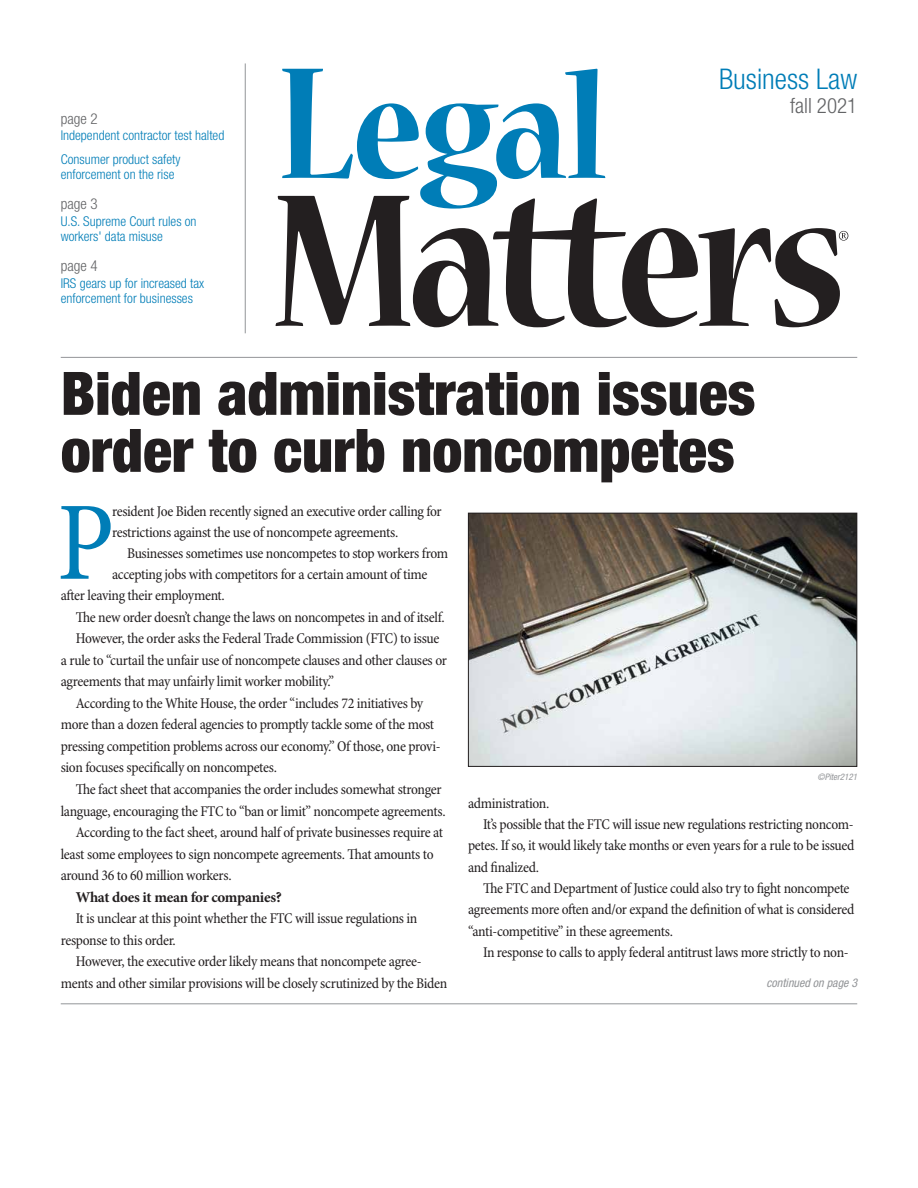
<style>
.page{position:relative;width:918px;height:1188px;background:#fff}
.page>*{position:absolute;margin:0;border:0;box-sizing:border-box;transform-origin:0 0}
.Body_text_with_DropC{font:condensed 113.1px "Minion Pro";color:#007db7}
.Story_Title_-_large{font:900 condensed 60px/57px "Helvetica Neue LT Std";color:#231f20}
.t1{font:300 condensed 28.5px "Helvetica Neue LT Std";color:#007db7}
.t2{font:300 condensed 21px "Helvetica Neue LT Std";color:#636466}
.Body_Text{font:condensed 15px/21.6px "Minion Pro";letter-spacing:-.025em;color:#231f20}
.Body_text_with_DropC-2{font:condensed 15px/21px "Minion Pro";letter-spacing:-.025em;color:#231f20}
.Body_Text-2{font:700 15px "Minion Pro";letter-spacing:-.02em;color:#231f20}
.TOC_-_Page{font:300 condensed 15px "Helvetica Neue LT Std";color:#636466}
.TOC_-_title_BLUE{font:300 condensed 13.5px/15px "Helvetica Neue LT Std";color:#007db7}
.TOC_-_title_BLUE-2{font:italic condensed 12px "Helvetica Neue LT Std";color:#939598}
.TOC_-_title_BLUE-3{font:italic condensed 9px "Helvetica Neue LT Std";color:#939598}
</style>
<div class="page">
<svg style="left:276px;top:196px;width:572px;height:131px"></svg>
<svg style="left:282px;top:69px;width:323px;height:140px"></svg>
<hr style="left:245px;top:63px;width:1px;height:270px;background:#939598">
<hr style="left:61px;top:357px;width:796px;height:1px;background:#939598">
<hr style="left:61px;top:1003px;width:796px;height:1px;background:#939598">
<img style="left:470px;top:515px;width:385px;height:250px">
<div style="left:468px;top:513px;width:389px;height:254px;border:1px solid #231f20"></div>
<p class="TOC_-_Page" style="left:61px;top:110px;width:38px">page 2</p>
<p class="TOC_-_title_BLUE" style="left:61px;top:128px;width:165px">Independent contractor test halted</p>
<p class="TOC_-_title_BLUE" style="left:61px;top:152px;width:121px">Consumer product safety enforcement on the rise</p>
<p class="TOC_-_Page" style="left:61px;top:195px;width:38px">page 3</p>
<p class="TOC_-_title_BLUE" style="left:61px;top:214px;width:137px">U.S. Supreme Court rules on workers' data misuse</p>
<p class="TOC_-_Page" style="left:61px;top:257px;width:38px">page 4</p>
<p class="TOC_-_title_BLUE" style="left:61px;top:275px;width:145px">IRS gears up for increased tax enforcement for businesses</p>
<h3 class="t1" style="left:719px;top:63px;width:140px">Business Law</h3>
<h3 class="t2" style="left:790px;top:93px;width:69px">fall 2021</h3>
<p class="Story_Title_-_large" style="left:61px;top:364px;width:696px">Biden administration issues order to curb noncompetes</p>
<p class="Body_text_with_DropC" style="left:57px;top:475px;width:59px">P</p>
<p class="Body_text_with_DropC-2" style="left:112px;top:501px;width:331px">resident Joe Biden recently signed an executive order calling for restrictions against the use of noncompete agreements.</p>
<p class="Body_Text" style="left:127px;top:543px;width:323px">Businesses sometimes use noncompetes to stop workers from</p>
<p class="Body_Text" style="left:112px;top:564px;width:317px">accepting jobs with competitors for a certain amount of time</p>
<p class="Body_Text" style="left:61px;top:585px;width:166px">after leaving their employment.</p>
<p class="Body_Text" style="left:76px;top:607px;width:371px">The new order doesn’t change the laws on noncompetes in and of itself.</p>
<p class="Body_Text" style="left:61px;top:628px;width:388px;text-indent:15px">However, the order asks the Federal Trade Commission (FTC) to issue a rule to “curtail the unfair use of noncompete clauses and other clauses or agreements that may unfairly limit worker mobility.”</p>
<p class="Body_Text" style="left:61px;top:693px;width:381px;text-indent:15px">According to the White House, the order “includes 72 initiatives by more than a dozen federal agencies to promptly tackle some of the most pressing competition problems across our economy.” Of those, one provi&shy;sion focuses specifically on noncompetes.</p>
<p class="Body_Text" style="left:61px;top:779px;width:386px;text-align:right">The fact sheet that accompanies the order includes somewhat stronger language, encouraging the FTC to “ban or limit” noncompete agreements.</p>
<p class="Body_Text" style="left:61px;top:822px;width:384px;text-indent:15px">According to the fact sheet, around half of private businesses require at least some employees to sign noncompete agreements. That amounts to around 36 to 60 million workers.</p>
<p class="Body_Text-2" style="left:76px;top:886px;width:208px">What does it mean for companies?</p>
<p class="Body_Text" style="left:61px;top:908px;width:358px;text-indent:15px">It is unclear at this point whether the FTC will issue regulations in response to this order.</p>
<p class="Body_Text" style="left:61px;top:951px;width:388px;text-indent:15px">However, the executive order likely means that noncompete agree&shy;ments and other similar provisions will be closely scrutinized by the Biden</p>
<p class="TOC_-_title_BLUE-3" style="left:818px;top:772px;width:41px">©Piter2121</p>
<p class="Body_Text" style="left:468px;top:793px;width:83px">administration.</p>
<p class="Body_Text" style="left:468px;top:814px;width:388px;text-align:justify;text-indent:15px">It’s possible that the FTC will issue new regulations restricting noncom&shy;petes. If so, it would likely take months or even years for a rule to be issued and finalized.</p>
<p class="Body_Text" style="left:468px;top:878px;width:388px;text-indent:15px">The FTC and Department of Justice could also try to fight noncompete agreements more often and/or expand the definition of what is considered “anti-competitive” in these agreements.</p>
<p class="Body_Text" style="left:483px;top:942px;width:367px">In response to calls to apply federal antitrust laws more strictly to non-</p>
<p class="TOC_-_title_BLUE-2" style="left:767px;top:976px;width:92px">continued on page 3</p>
</div>
